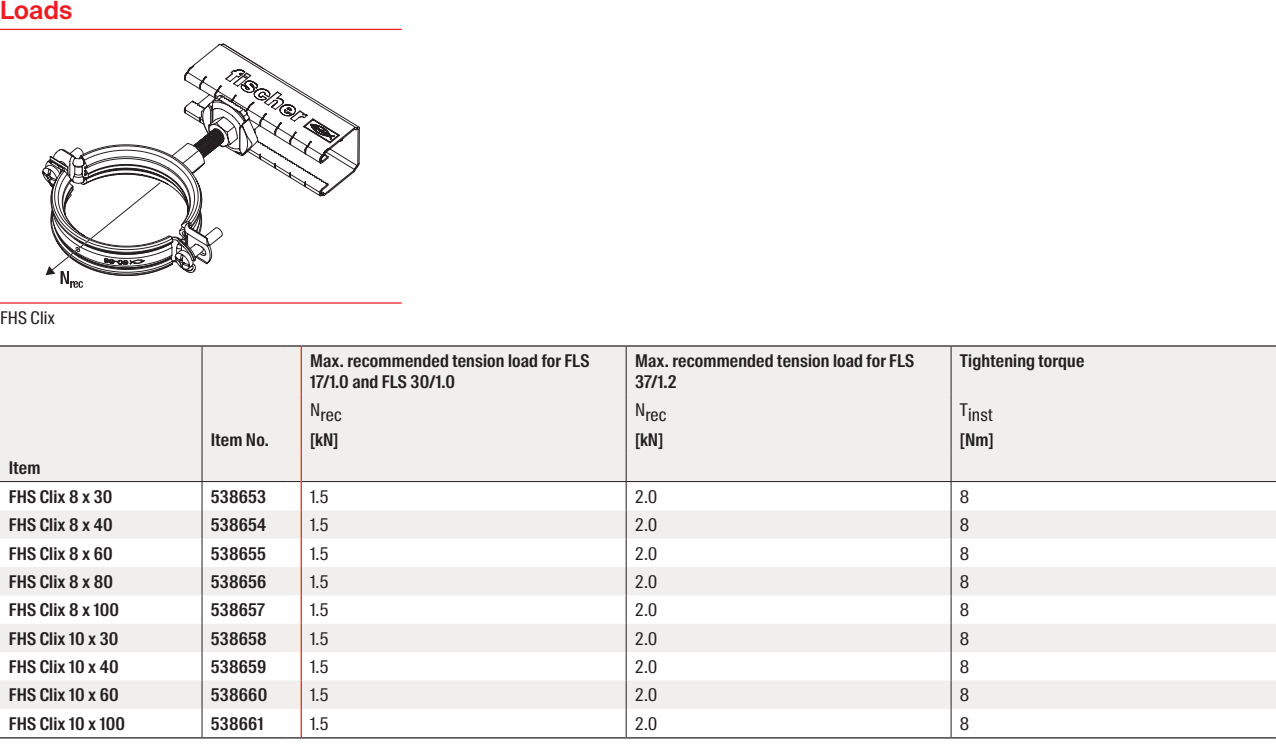
<style>
.page{position:relative;width:1276px;height:752px;background:#fff}
.page>*{position:absolute;margin:0;border:0;box-sizing:border-box;transform-origin:0 0}
.CB_AF_02_SUBHEAD_SB{font:600 25px "fischerstrong";letter-spacing:.005em;color:#ee1d23}
.CB_AF_07_TABELLE_HEA{font:600 17.5px/21px "fischerstrong Cond";letter-spacing:.01em;color:#231f20}
.CB_AF_07_TABELLE_COP{font:17.5px "fischerstrong Cond";letter-spacing:.01em;color:#231f20}
.CB_AF_07_TABLE_ITEM{font:600 17.5px "fischerstrong Cond";letter-spacing:.01em;color:#231f20}
</style>
<div class="page">
<div style="left:0;top:346px;width:1276px;height:135px;background:#f0efee"></div>
<svg style="left:0;top:482px;width:1276px;height:254px"></svg>
<svg style="left:0;top:510px;width:1276px;height:198px;fill:#f0efee"></svg>
<hr style="left:0;top:345px;width:202px;height:1px;background:#231f20">
<hr style="left:202px;top:345px;width:85px;height:1px;background:#231f20">
<svg style="left:287px;top:345px;width:14px;height:1px"></svg>
<hr style="left:301px;top:345px;width:325px;height:1px;background:#231f20">
<hr style="left:626px;top:345px;width:325px;height:1px;background:#231f20">
<hr style="left:951px;top:345px;width:325px;height:1px;background:#231f20">
<hr style="left:0;top:481px;width:202px;height:1px;background:#231f20">
<hr style="left:202px;top:481px;width:85px;height:1px;background:#231f20">
<hr style="left:302px;top:481px;width:324px;height:1px;background:#231f20">
<hr style="left:626px;top:481px;width:325px;height:1px;background:#231f20">
<hr style="left:951px;top:481px;width:325px;height:1px;background:#231f20">
<hr style="left:202px;top:346px;width:1px;height:48px;background:#231f20">
<hr style="left:202px;top:394px;width:1px;height:30px;background:#231f20">
<svg style="left:202px;top:424px;width:1px;height:312px"></svg>
<hr style="left:626px;top:346px;width:1px;height:48px;background:#231f20">
<hr style="left:626px;top:394px;width:1px;height:30px;background:#231f20">
<svg style="left:626px;top:424px;width:1px;height:312px"></svg>
<hr style="left:950px;top:346px;width:1px;height:48px;background:#231f20">
<hr style="left:950px;top:394px;width:1px;height:30px;background:#231f20">
<svg style="left:950px;top:424px;width:1px;height:312px"></svg>
<hr style="left:301px;top:346px;width:1px;height:48px;background:#ee1d23">
<hr style="left:301px;top:394px;width:1px;height:30px;background:#ee1d23">
<hr style="left:0;top:736px;width:202px;height:2px;background:#231f20">
<hr style="left:202px;top:736px;width:85px;height:2px;background:#231f20">
<svg style="left:287px;top:424px;width:15px;height:314px"></svg>
<hr style="left:301px;top:736px;width:325px;height:2px;background:#231f20">
<hr style="left:626px;top:736px;width:325px;height:2px;background:#231f20">
<hr style="left:951px;top:736px;width:325px;height:2px;background:#231f20">
<hr style="left:0;top:29px;width:402px;height:1px;background:#ee1d23">
<hr style="left:0;top:302px;width:402px;height:1px;background:#ee1d23">
<svg style="left:42px;top:126px;width:318px;height:57px"></svg>
<svg style="left:44px;top:44px;width:297px;height:243px"></svg>
<p class="CB_AF_02_SUBHEAD_SB" style="left:0;top:-4px;width:74px">Loads</p>
<p class="CB_AF_07_TABELLE_COP" style="left:0;top:308px;width:56px">FHS Clix</p>
<p class="CB_AF_07_TABELLE_HEA" style="left:310px;top:350px;width:281px">Max. recommended tension load for FLS<br>17/1.0 and FLS 30/1.0</p>
<p class="CB_AF_07_TABELLE_HEA" style="left:635px;top:350px;width:281px">Max. recommended tension load for FLS<br>37/1.2</p>
<p class="CB_AF_07_TABELLE_HEA" style="left:960px;top:350px;width:126px">Tightening torque</p>
<p class="CB_AF_07_TABELLE_COP" style="left:310px;top:405px;width:33px">Nrec</p>
<p class="CB_AF_07_TABELLE_COP" style="left:635px;top:405px;width:33px">Nrec</p>
<p class="CB_AF_07_TABELLE_COP" style="left:960px;top:405px;width:34px">Tinst</p>
<p class="CB_AF_07_TABELLE_HEA" style="left:211px;top:430px;width:60px">Item No.</p>
<p class="CB_AF_07_TABELLE_HEA" style="left:310px;top:430px;width:30px">[kN]</p>
<p class="CB_AF_07_TABELLE_HEA" style="left:635px;top:430px;width:30px">[kN]</p>
<p class="CB_AF_07_TABELLE_HEA" style="left:960px;top:430px;width:35px">[Nm]</p>
<p class="CB_AF_07_TABELLE_HEA" style="left:9px;top:458px;width:33px">Item</p>
<p class="CB_AF_07_TABELLE_HEA" style="left:9px;top:486px;width:105px">FHS Clix 8 x 30</p>
<p class="CB_AF_07_TABLE_ITEM" style="left:211px;top:486px;width:57px">538653</p>
<p class="CB_AF_07_TABELLE_COP" style="left:310px;top:486px;width:20px">1.5</p>
<p class="CB_AF_07_TABELLE_COP" style="left:635px;top:486px;width:24px">2.0</p>
<p class="CB_AF_07_TABELLE_COP" style="left:960px;top:486px;width:11px">8</p>
<p class="CB_AF_07_TABELLE_HEA" style="left:9px;top:515px;width:105px">FHS Clix 8 x 40</p>
<p class="CB_AF_07_TABLE_ITEM" style="left:211px;top:514px;width:57px">538654</p>
<p class="CB_AF_07_TABELLE_COP" style="left:310px;top:514px;width:20px">1.5</p>
<p class="CB_AF_07_TABELLE_COP" style="left:635px;top:514px;width:24px">2.0</p>
<p class="CB_AF_07_TABELLE_COP" style="left:960px;top:514px;width:11px">8</p>
<p class="CB_AF_07_TABELLE_HEA" style="left:9px;top:543px;width:105px">FHS Clix 8 x 60</p>
<p class="CB_AF_07_TABLE_ITEM" style="left:211px;top:543px;width:57px">538655</p>
<p class="CB_AF_07_TABELLE_COP" style="left:310px;top:543px;width:20px">1.5</p>
<p class="CB_AF_07_TABELLE_COP" style="left:635px;top:543px;width:24px">2.0</p>
<p class="CB_AF_07_TABELLE_COP" style="left:960px;top:543px;width:11px">8</p>
<p class="CB_AF_07_TABELLE_HEA" style="left:9px;top:571px;width:106px">FHS Clix 8 x 80</p>
<p class="CB_AF_07_TABLE_ITEM" style="left:211px;top:571px;width:57px">538656</p>
<p class="CB_AF_07_TABELLE_COP" style="left:310px;top:571px;width:20px">1.5</p>
<p class="CB_AF_07_TABELLE_COP" style="left:635px;top:571px;width:24px">2.0</p>
<p class="CB_AF_07_TABELLE_COP" style="left:960px;top:571px;width:11px">8</p>
<p class="CB_AF_07_TABELLE_HEA" style="left:9px;top:600px;width:112px">FHS Clix 8 x 100</p>
<p class="CB_AF_07_TABLE_ITEM" style="left:211px;top:599px;width:56px">538657</p>
<p class="CB_AF_07_TABELLE_COP" style="left:310px;top:599px;width:20px">1.5</p>
<p class="CB_AF_07_TABELLE_COP" style="left:635px;top:599px;width:24px">2.0</p>
<p class="CB_AF_07_TABELLE_COP" style="left:960px;top:599px;width:11px">8</p>
<p class="CB_AF_07_TABELLE_HEA" style="left:9px;top:628px;width:111px">FHS Clix 10 x 30</p>
<p class="CB_AF_07_TABLE_ITEM" style="left:211px;top:628px;width:57px">538658</p>
<p class="CB_AF_07_TABELLE_COP" style="left:310px;top:628px;width:20px">1.5</p>
<p class="CB_AF_07_TABELLE_COP" style="left:635px;top:628px;width:24px">2.0</p>
<p class="CB_AF_07_TABELLE_COP" style="left:960px;top:628px;width:11px">8</p>
<p class="CB_AF_07_TABELLE_HEA" style="left:9px;top:656px;width:111px">FHS Clix 10 x 40</p>
<p class="CB_AF_07_TABLE_ITEM" style="left:211px;top:656px;width:57px">538659</p>
<p class="CB_AF_07_TABELLE_COP" style="left:310px;top:656px;width:20px">1.5</p>
<p class="CB_AF_07_TABELLE_COP" style="left:635px;top:656px;width:24px">2.0</p>
<p class="CB_AF_07_TABELLE_COP" style="left:960px;top:656px;width:11px">8</p>
<p class="CB_AF_07_TABELLE_HEA" style="left:9px;top:685px;width:111px">FHS Clix 10 x 60</p>
<p class="CB_AF_07_TABLE_ITEM" style="left:211px;top:684px;width:58px">538660</p>
<p class="CB_AF_07_TABELLE_COP" style="left:310px;top:684px;width:20px">1.5</p>
<p class="CB_AF_07_TABELLE_COP" style="left:635px;top:684px;width:24px">2.0</p>
<p class="CB_AF_07_TABELLE_COP" style="left:960px;top:684px;width:11px">8</p>
<p class="CB_AF_07_TABELLE_HEA" style="left:9px;top:713px;width:118px">FHS Clix 10 x 100</p>
<p class="CB_AF_07_TABLE_ITEM" style="left:211px;top:713px;width:54px">538661</p>
<p class="CB_AF_07_TABELLE_COP" style="left:310px;top:713px;width:20px">1.5</p>
<p class="CB_AF_07_TABELLE_COP" style="left:635px;top:713px;width:24px">2.0</p>
<p class="CB_AF_07_TABELLE_COP" style="left:960px;top:713px;width:11px">8</p>
</div>
